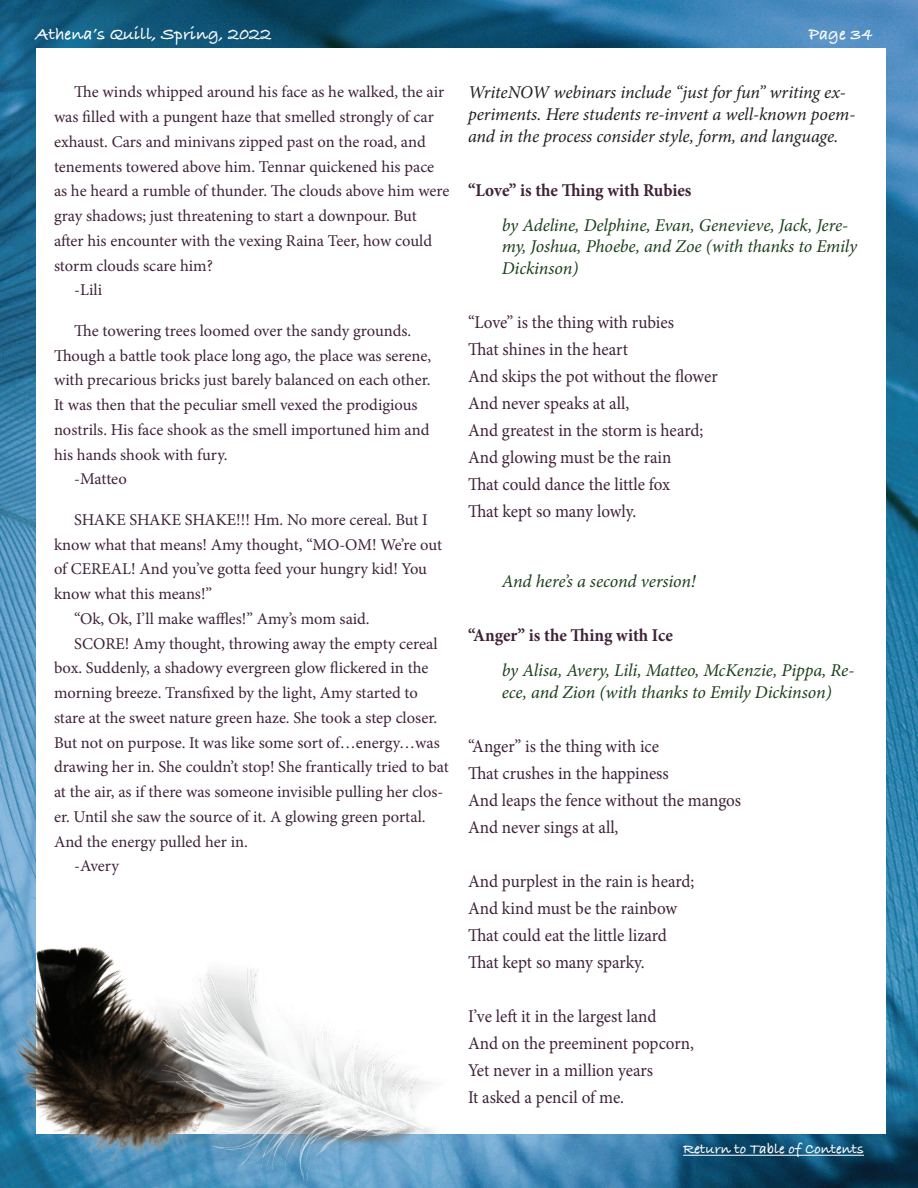
<style>
.page{position:relative;width:918px;height:1188px;background:#fff}
.page>*{position:absolute;margin:0;border:0;box-sizing:border-box;transform-origin:0 0}
.t1{font:18px/27px "Minion Pro";letter-spacing:-.005em;color:#3f2238;scale:.95 1}
.t2{font:italic 18px/21.6px "Minion Pro";letter-spacing:-.005em;color:#1c401b}
.t3{font:italic 18px/21.6px "Minion Pro";letter-spacing:-.005em;color:#231f20}
.t4{font:700 18px "Minion Pro";color:#3f2238;scale:.95 1}
.t5{font:700 18px "Bradley Hand ITCTT";color:#fff}
.t6{font:16.5px "Minion Pro";letter-spacing:-.005em;color:#3f2238}
.t7{font:700 15px "Bradley Hand ITCTT";color:#fff}
</style>
<div class="page">
<img style="left:0;top:0;width:918px;height:1188px">
<hr style="left:683px;top:1155px;width:181px;height:1px;background:#fff">
<div style="left:36px;top:49px;width:850px;height:1085px;background:#fff"></div>
<img style="left:0;top:901px;width:118px;height:287px">
<img style="left:118px;top:968px;width:386px;height:220px">
<p class="t5" style="left:36px;top:21px;width:237px">Athena’s Quill, Spring, 2022</p>
<p class="t5" style="left:809px;top:21px;width:65px">Page 34</p>
<p class="t6" style="left:74px;top:81px;width:371px">The winds whipped around his face as he walked, the air</p>
<p class="t6" style="left:54px;top:106px;width:381px">was filled with a pungent haze that smelled strongly of car</p>
<p class="t6" style="left:54px;top:130px;width:373px">exhaust. Cars and minivans zipped past on the road, and</p>
<p class="t6" style="left:54px;top:155px;width:382px">tenements towered above him. Tennar quickened his pace</p>
<p class="t6" style="left:54px;top:180px;width:397px">as he heard a rumble of thunder. The clouds above him were</p>
<p class="t6" style="left:54px;top:205px;width:364px">gray shadows; just threatening to start a downpour. But</p>
<p class="t6" style="left:54px;top:229px;width:380px">after his encounter with the vexing Raina Teer, how could</p>
<p class="t6" style="left:54px;top:254px;width:161px">storm clouds scare him?</p>
<p class="t6" style="left:74px;top:279px;width:29px">-Lili</p>
<p class="t6" style="left:74px;top:320px;width:338px">The towering trees loomed over the sandy grounds.</p>
<p class="t6" style="left:54px;top:344px;width:379px">Though a battle took place long ago, the place was serene,</p>
<p class="t6" style="left:54px;top:369px;width:378px">with precarious bricks just barely balanced on each other.</p>
<p class="t6" style="left:54px;top:394px;width:365px">It was then that the peculiar smell vexed the prodigious</p>
<p class="t6" style="left:54px;top:419px;width:377px">nostrils. His face shook as the smell importuned him and</p>
<p class="t6" style="left:54px;top:443px;width:175px">his hands shook with fury.</p>
<p class="t6" style="left:74px;top:468px;width:54px">-Matteo</p>
<p class="t6" style="left:74px;top:509px;width:355px">SHAKE SHAKE SHAKE!!! Hm. No more cereal. But I</p>
<p class="t6" style="left:54px;top:533px;width:390px">know what that means! Amy thought, “MO-OM! We’re out</p>
<p class="t6" style="left:54px;top:558px;width:375px">of CEREAL! And you’ve gotta feed your hungry kid! You</p>
<p class="t6" style="left:54px;top:583px;width:160px">know what this means!”</p>
<p class="t6" style="left:74px;top:608px;width:297px">“Ok, Ok, I’ll make waffles!” Amy’s mom said.</p>
<p class="t6" style="left:74px;top:632px;width:365px">SCORE! Amy thought, throwing away the empty cereal</p>
<p class="t6" style="left:54px;top:657px;width:376px">box. Suddenly, a shadowy evergreen glow flickered in the</p>
<p class="t6" style="left:54px;top:682px;width:365px">morning breeze. Transfixed by the light, Amy started to</p>
<p class="t6" style="left:54px;top:707px;width:385px">stare at the sweet nature green haze. She took a step closer.</p>
<p class="t6" style="left:54px;top:731px;width:387px">But not on purpose. It was like some sort of…energy…was</p>
<p class="t6" style="left:54px;top:756px;width:396px">drawing her in. She couldn’t stop! She frantically tried to bat</p>
<p class="t6" style="left:54px;top:781px;width:391px">at the air, as if there was someone invisible pulling her clos-</p>
<p class="t6" style="left:54px;top:806px;width:373px">er. Until she saw the source of it. A glowing green portal.</p>
<p class="t6" style="left:54px;top:830px;width:195px">And the energy pulled her in.</p>
<p class="t6" style="left:74px;top:855px;width:46px">-Avery</p>
<p class="t3" style="left:468px;top:82px;width:389px">WriteNOW webinars include “just for fun” writing ex&shy;periments. Here students re-invent a well-known poem&shy;and in the process consider style, form, and language.</p>
<p class="t4" style="left:468px;top:177px;width:237px">“Love” is the Thing with Rubies</p>
<p class="t2" style="left:502px;top:214px;width:357px">by Adeline, Delphine, Evan, Genevieve, Jack, Jere&shy;my, Joshua, Phoebe, and Zoe (with thanks to Emily<br>Dickinson)</p>
<p class="t1" style="left:468px;top:309px;width:264px">“Love” is the thing with rubies<br>That shines in the heart<br>And skips the pot without the flower<br>And never speaks at all,<br>And greatest in the storm is heard;<br>And glowing must be the rain<br>That could dance the little fox<br>That kept so many lowly.</p>
<p class="t2" style="left:502px;top:571px;width:196px">And here’s a second version!</p>
<p class="t4" style="left:468px;top:623px;width:217px">“Anger” is the Thing with Ice</p>
<p class="t2" style="left:502px;top:660px;width:354px">by Alisa, Avery, Lili, Matteo, McKenzie, Pippa, Re&shy;ece, and Zion (with thanks to Emily Dickinson)</p>
<p class="t1" style="left:468px;top:733px;width:289px">“Anger” is the thing with ice<br>That crushes in the happiness<br>And leaps the fence without the mangos<br>And never sings at all,</p>
<p class="t1" style="left:468px;top:868px;width:240px">And purplest in the rain is heard;<br>And kind must be the rainbow<br>That could eat the little lizard<br>That kept so many sparky.</p>
<p class="t1" style="left:468px;top:1003px;width:240px">I’ve left it in the largest land<br>And on the preeminent popcorn,<br>Yet never in a million years<br>It asked a pencil of me.</p>
<p class="t7" style="left:683px;top:1137px;width:182px">Return to Table of Contents</p>
</div>
